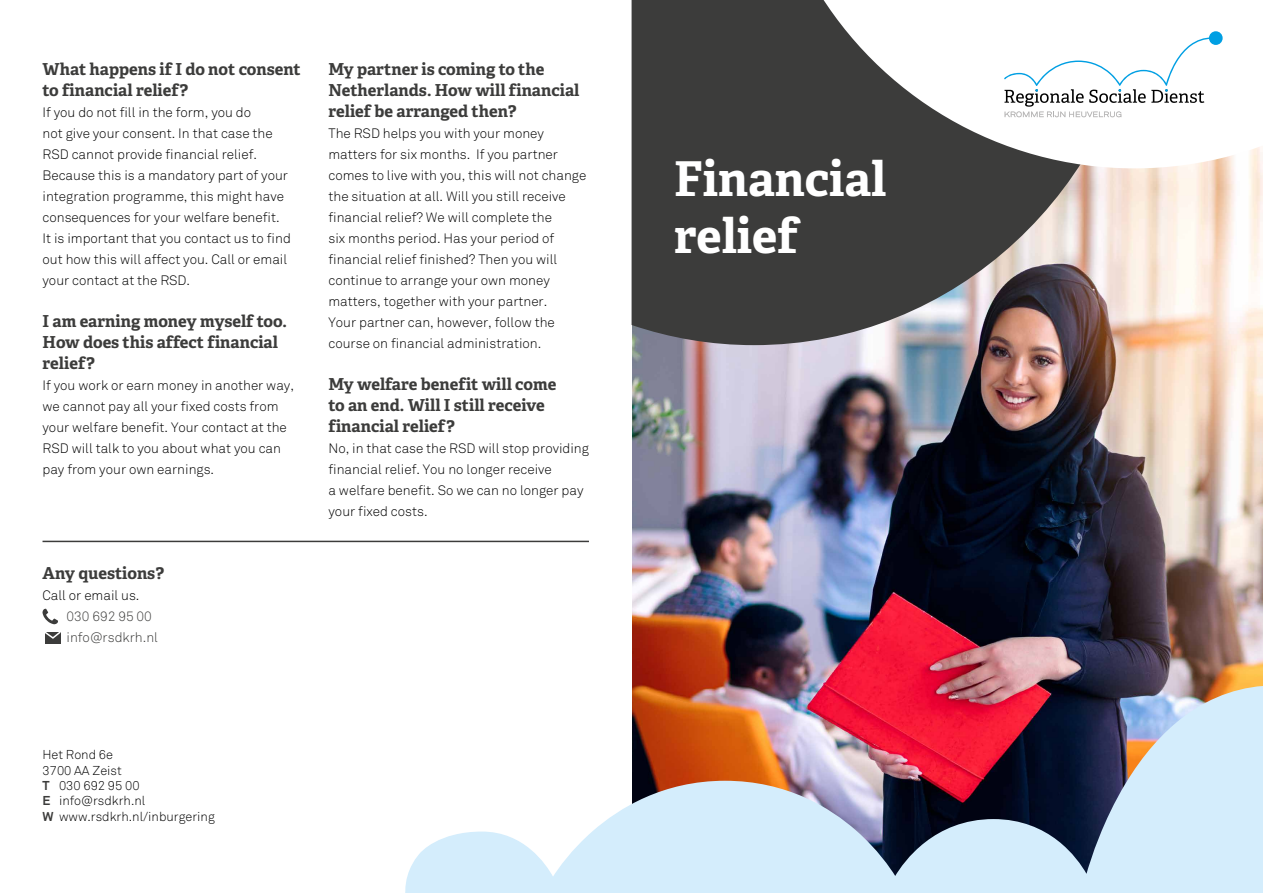
<style>
.page{position:relative;width:1263px;height:893px;background:#fff}
.page>*{position:absolute;margin:0;border:0;box-sizing:border-box;transform-origin:0 0}
.t1{font:700 48px/57.6px "Adelle";color:#fff}
.t2{font:700 16.5px/21px "Adelle";color:#3c3c3b}
.t3{font:300 13.5px/21px "Akkurat";color:#000}
.t4{font:300 13.5px/21px "Akkurat";color:#3c3c3b}
.t5{font:300 12.75px/15.3px "Akkurat";color:#000}
.s1{font-weight:700;color:#3c3c3b}
</style>
<div class="page">
<img style="left:632px;top:190px;width:631px;height:495px">
<img style="left:1143px;top:168px;width:120px;height:22px">
<svg style="left:632px;top:0;width:511px;height:345px;background:#5a5755"></svg>
<svg style="left:814px;top:0;width:449px;height:168px"></svg>
<div style="left:1209px;top:31px;width:13px;height:14px;background:#009fe3;border-radius:50%"></div>
<svg style="left:1004px;top:37px;width:209px;height:80px"></svg>
<svg style="left:405px;top:685px;width:858px;height:208px"></svg>
<hr style="left:43px;top:541px;width:546px;height:1px;background:#3c3c3b">
<svg style="left:43px;top:609px;width:15px;height:15px"></svg>
<div style="left:45px;top:632px;width:15px;height:12px;background:#3c3c3b"></div>
<svg style="left:45px;top:632px;width:16px;height:8px"></svg>
<p class="t2" style="left:43px;top:59px;width:260px">What happens if I do not consent to financial relief?</p>
<p class="t3" style="left:43px;top:102px;width:250px">If you do not fill in the form, you do<br>not give your consent. In that case the RSD cannot provide financial relief.<br>Because this is a mandatory part of your integration programme, this might have consequences for your welfare benefit.<br>It is important that you contact us to find out how this will affect you. Call or email your contact at the RSD.</p>
<p class="t2" style="left:43px;top:311px;width:246px">I am earning money myself too.<br>How does this affect financial relief?</p>
<p class="t3" style="left:43px;top:375px;width:253px">If you work or earn money in another way, we cannot pay all your fixed costs from your welfare benefit. Your contact at the RSD will talk to you about what you can pay from your own earnings.</p>
<p class="t2" style="left:43px;top:563px;width:123px">Any questions?</p>
<p class="t3" style="left:43px;top:585px;width:99px">Call or email us.</p>
<p class="t4" style="left:67px;top:606px;width:93px">030 692 95 00 info@rsdkrh.nl</p>
<p class="t2" style="left:328px;top:59px;width:252px">My partner is coming to the<br>Netherlands. How will financial relief be arranged then?</p>
<p class="t3" style="left:328px;top:123px;width:259px">The RSD helps you with your money matters for six months. If you partner comes to live with you, this will not change the situation at all. Will you still receive financial relief? We will complete the<br>six months period. Has your period of financial relief finished? Then you will continue to arrange your own money matters, together with your partner.<br>Your partner can, however, follow the course on financial administration.</p>
<p class="t2" style="left:328px;top:374px;width:229px">My welfare benefit will come to an end. Will I still receive financial relief?</p>
<p class="t3" style="left:328px;top:438px;width:262px">No, in that case the RSD will stop providing financial relief. You no longer receive<br>a welfare benefit. So we can no longer pay your fixed costs.</p>
<p class="t5" style="left:43px;top:747px;width:174px">Het Rond 6e<br>3700 AA Zeist<br><span class="s1">T</span> 030 692 95 00<br><span class="s1">E</span> info@rsdkrh.nl<br><span class="s1">W</span> www.rsdkrh.nl/inburgering</p>
<h1 class="t1" style="left:674px;top:150px;width:214px">Financial relief</h1>
</div>
